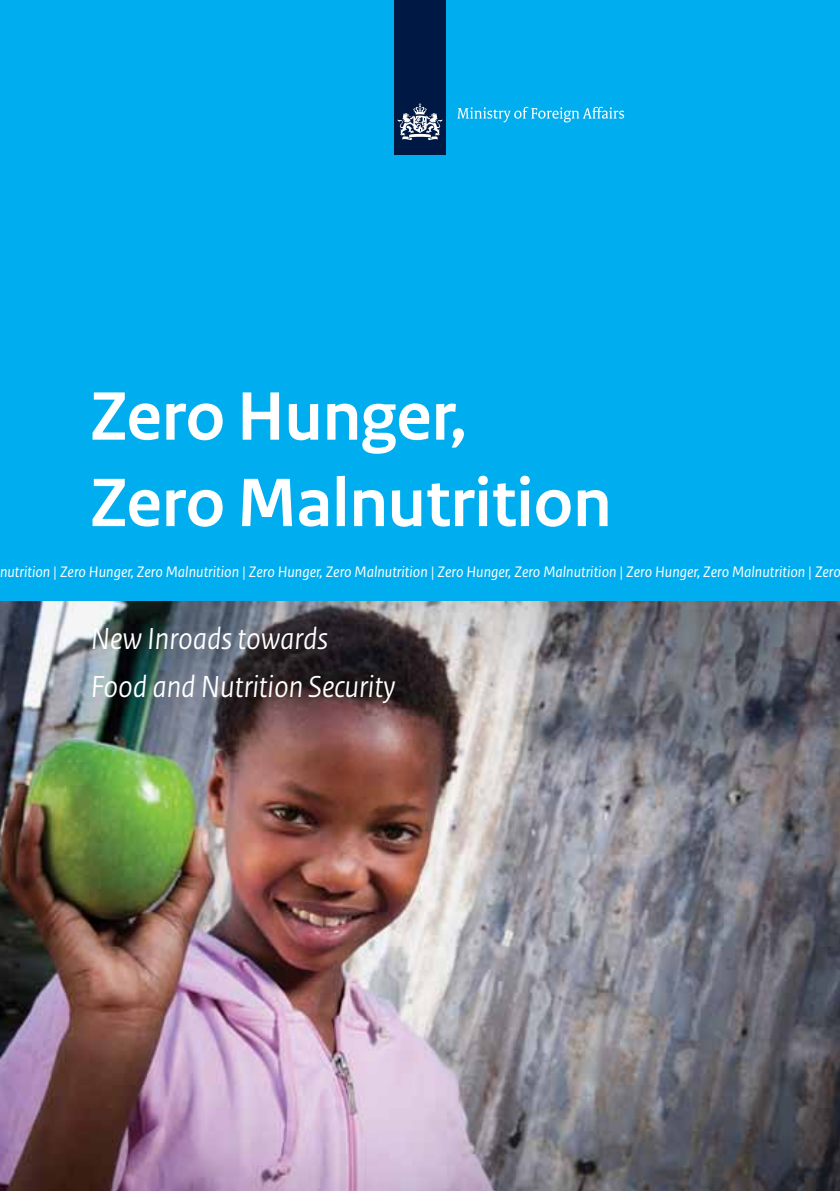
<style>
.page{position:relative;width:840px;height:1191px;background:#fff}
.page>*{position:absolute;margin:0;border:0;box-sizing:border-box;transform-origin:0 0}
.t1{font:700 72px/86.4px "Rijksoverheid Sans";color:#fff}
.t2{font:italic 32px/48px "Rijksoverheid Sans Heading";color:#fff}
.t3{font:italic 16px "Rijksoverheid Sans Text";color:#fff}
</style>
<div class="page">
<div style="left:0;top:0;width:839px;height:625px;background:#00aeef"></div>
<div style="left:394px;top:0;width:51px;height:155px;background:#001844"></div>
<svg style="left:397px;top:103px;width:45px;height:37px"></svg>
<svg style="left:457px;top:107px;width:166px;height:15px"></svg>
<img style="left:0;top:601px;width:839px;height:590px">
<h1 class="t1" style="left:91px;top:374px;width:522px">Zero Hunger,<br>Zero Malnutrition</h1>
<p class="t3" style="left:0;top:563px;width:842px">nutrition | Zero Hunger, Zero Malnutrition | Zero Hunger, Zero Malnutrition | Zero Hunger, Zero Malnutrition | Zero Hunger, Zero Malnutrition | Zero</p>
<h2 class="t2" style="left:91px;top:615px;width:306px">New Inroads towards<br>Food and Nutrition Security</h2>
</div>
